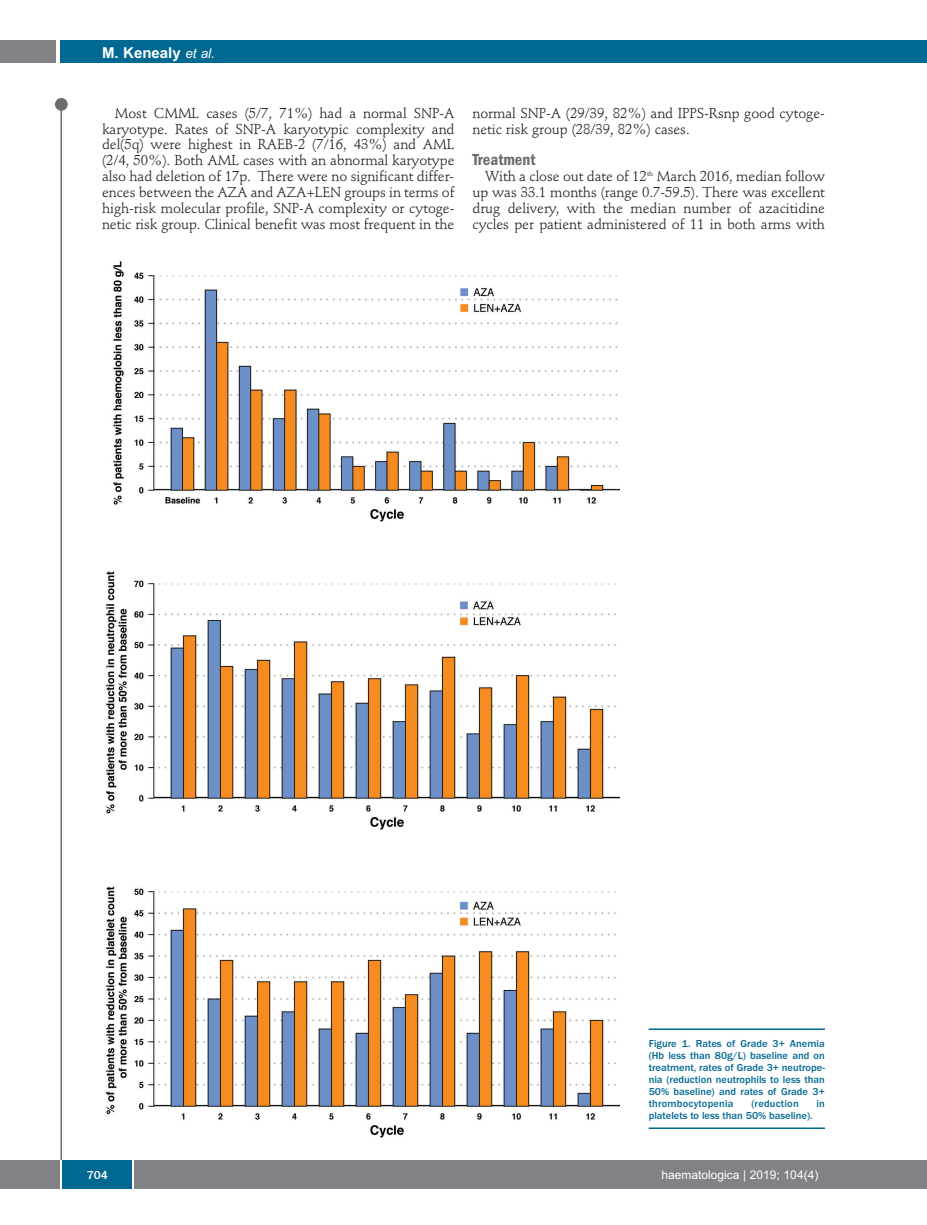
<style>
.page{position:relative;width:927px;height:1225px;background:#fff}
.page>*{position:absolute;margin:0;border:0;box-sizing:border-box;transform-origin:0 0}
.t1{font:600 condensed 16.5px "Franklin Gothic";color:#6c6d70}
.t2{font:700 15px "Arial";color:#fff}
.t3{font:14.25px/15.9px "Stempel Schneidler";letter-spacing:-.005em;color:#231f20;text-align:justify}
.t4{font:12px "Arial";color:#fff}
.t5{font:500 12px "Franklin Gothic";color:#fff}
.t6{font:500 10.5px/12px "Franklin Gothic";color:#006991;text-align:justify}
.t7{font:500 10.5px "Franklin Gothic";letter-spacing:.02em;color:#006991}
.s1{font-weight:400;font-style:italic;font-size:13.5px}
</style>
<div class="page">
<div style="left:911px;top:40px;width:16px;height:22px;background:#006991"></div>
<div style="left:910px;top:1160px;width:17px;height:28px;background:#808285"></div>
<div style="left:55px;top:98px;width:13px;height:13px;background:#6c6d70;border-radius:50%"></div>
<hr style="left:60px;top:101px;width:2px;height:1061px;background:#6c6d70">
<div style="left:60px;top:40px;width:852px;height:22px;background:#006991"></div>
<div style="left:0;top:40px;width:56px;height:22px;background:#808285"></div>
<div style="left:0;top:1160px;width:911px;height:28px;background:#808285"></div>
<div style="left:62px;top:1160px;width:71px;height:28px;background:#006991"></div>
<hr style="left:60px;top:1160px;width:2px;height:28px;background:#fff">
<svg style="left:133px;top:1160px;width:1px;height:28px"></svg>
<img style="left:105px;top:261px;width:514px;height:877px">
<hr style="left:649px;top:1028px;width:176px;height:2px;background:#006991">
<hr style="left:649px;top:1127px;width:176px;height:2px;background:#006991">
<p class="t2" style="left:102px;top:44px;width:115px">M. Kenealy <span class="s1">et al.</span></p>
<p class="t3" style="left:102px;top:106px;width:354px;text-indent:13px">Most CMML cases (5/7, 71%) had a normal SNP-A karyotype. Rates of SNP-A karyotypic complexity and del(5q) were highest in RAEB-2 (7/16, 43%) and AML (2/4, 50%). Both AML cases with an abnormal karyotype also had deletion of 17p. There were no significant differ&shy;ences between the AZA and AZA+LEN groups in terms of high-risk molecular profile, SNP-A complexity or cytoge&shy;netic risk group. Clinical benefit was most frequent in the</p>
<p class="t3" style="left:472px;top:106px;width:354px">normal SNP-A (29/39, 82%) and IPPS-Rsnp good cytoge&shy;netic risk group (28/39, 82%) cases.</p>
<p class="t1" style="left:472px;top:154px;width:64px">Treatment</p>
<p class="t3" style="left:472px;top:170px;width:354px;text-indent:13px">With a close out date of 12<sup>th</sup> March 2016, median follow up was 33.1 months (range 0.7-59.5). There was excellent drug delivery, with the median number of azacitidine cycles per patient administered of 11 in both arms with</p>
<p class="t6" style="left:649px;top:1037px;width:178px">Figure 1. Rates of Grade 3+ Anemia (Hb less than 80g/L) baseline and on treatment, rates of Grade 3+ neutrope&shy;nia (reduction neutrophils to less than 50% baseline) and rates of Grade 3+ thrombocytopenia</p>
<p class="t7" style="left:751px;top:1097px;width:49px">(reduction</p>
<p class="t6" style="left:816px;top:1097px;width:10px">in</p>
<p class="t6" style="left:649px;top:1109px;width:165px">platelets to less than 50% baseline).</p>
<p class="t5" style="left:87px;top:1167px;width:23px">704</p>
<p class="t4" style="left:661px;top:1167px;width:158px">haematologica | 2019; 104(4)</p>
</div>
